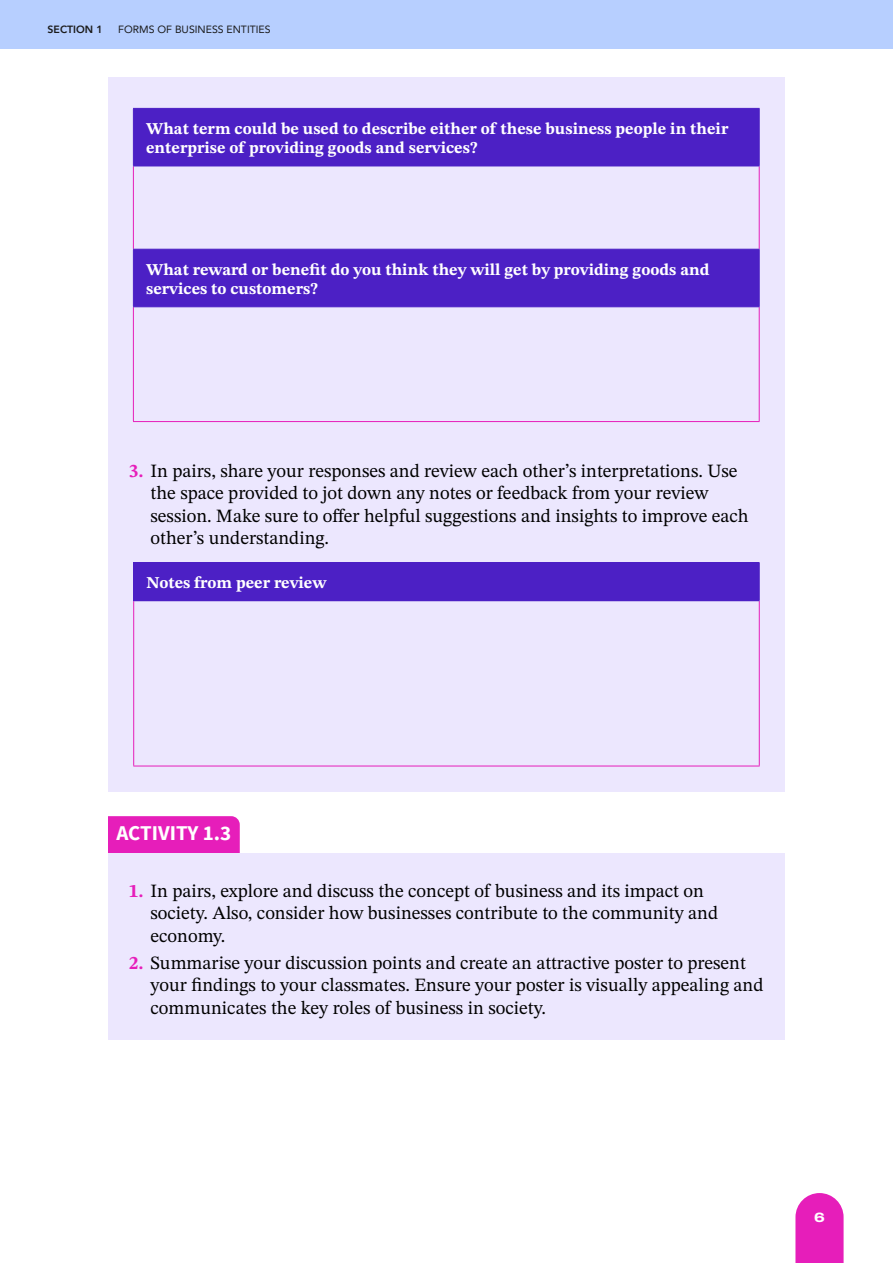
<style>
.page{position:relative;width:893px;height:1263px;background:#fff}
.page>*{position:absolute;margin:0;border:0;box-sizing:border-box;transform-origin:0 0}
.t1{font:700 21px "Source Sans Pro";color:#fff}
.t2{font:18.75px/22.5px "STIX Two Text";color:#000}
.t3{font:700 16.5px/19.5px "STIX Two Text";color:#fff}
.t4{font:800 13.5px "Archivo Expanded";color:#fff}
.t5{font:10.5px "Avenir";color:#1a1a1a}
.t6{font:800 10.5px "Avenir";color:#1a1a1a}
.s1{font-weight:700;color:#e61eba}
</style>
<div class="page">
<div style="left:0;top:0;width:893px;height:49px;background:#b7cfff"></div>
<svg style="left:795px;top:1193px;width:49px;height:70px;background:#e832c0"></svg>
<div style="left:108px;top:77px;width:677px;height:390px;background:#ece7fe"></div>
<div style="left:108px;top:433px;width:677px;height:137px;background:#ece7fe"></div>
<div style="left:108px;top:532px;width:677px;height:260px;background:#ece7fe"></div>
<div style="left:108px;top:816px;width:132px;height:37px;background:#e61eba"></div>
<div style="left:108px;top:853px;width:677px;height:115px;background:#ece7fe"></div>
<div style="left:108px;top:925px;width:677px;height:114px;background:#ece7fe"></div>
<svg style="left:134px;top:109px;width:625px;height:197px;fill:#4c20c5"></svg>
<hr style="left:759px;top:109px;width:1px;height:57px;background:#4c20c5">
<hr style="left:759px;top:250px;width:1px;height:56px;background:#4c20c5">
<hr style="left:133px;top:166px;width:1px;height:83px;background:#e61eba">
<hr style="left:759px;top:166px;width:1px;height:83px;background:#e61eba">
<hr style="left:133px;top:307px;width:1px;height:114px;background:#e61eba">
<hr style="left:759px;top:307px;width:1px;height:114px;background:#e61eba">
<hr style="left:133px;top:421px;width:627px;height:1px;background:#e61eba">
<hr style="left:133px;top:108px;width:627px;height:1px;background:#4c20c5">
<hr style="left:133px;top:109px;width:1px;height:57px;background:#4c20c5">
<hr style="left:133px;top:166px;width:627px;height:1px;background:#4c20c5">
<hr style="left:133px;top:249px;width:627px;height:1px;background:#4c20c5">
<hr style="left:133px;top:250px;width:1px;height:56px;background:#4c20c5">
<hr style="left:133px;top:306px;width:627px;height:1px;background:#4c20c5">
<div style="left:134px;top:563px;width:625px;height:38px;background:#4c20c5"></div>
<hr style="left:133px;top:601px;width:1px;height:165px;background:#e61eba">
<hr style="left:759px;top:601px;width:1px;height:165px;background:#e61eba">
<hr style="left:133px;top:766px;width:627px;height:1px;background:#e61eba">
<hr style="left:133px;top:562px;width:627px;height:1px;background:#4c20c5">
<hr style="left:133px;top:563px;width:1px;height:37px;background:#4c20c5">
<hr style="left:759px;top:563px;width:1px;height:37px;background:#4c20c5">
<hr style="left:133px;top:600px;width:627px;height:1px;background:#4c20c5">
<p class="t6" style="left:48px;top:21px;width:57px">SECTION 1</p>
<p class="t5" style="left:118px;top:21px;width:154px">FORMS OF BUSINESS ENTITIES</p>
<p class="t3" style="left:146px;top:119px;width:584px">What term could be used to describe either of these business people in their enterprise of providing goods and services?</p>
<p class="t3" style="left:146px;top:260px;width:565px">What reward or benefit do you think they will get by providing goods and services to customers?</p>
<p class="t2" style="left:151px;top:459px;width:600px;text-indent:-21px"><span class="s1">3.</span> In pairs, share your responses and review each other’s interpretations. Use the space provided to jot down any notes or feedback from your review session. Make sure to offer helpful suggestions and insights to improve each other’s understanding.</p>
<p class="t3" style="left:146px;top:573px;width:181px">Notes from peer review</p>
<p class="t1" style="left:117px;top:820px;width:116px">ACTIVITY 1.3</p>
<p class="t2" style="left:151px;top:879px;width:569px;text-indent:-21px"><span class="s1">1.</span> In pairs, explore and discuss the concept of business and its impact on society. Also, consider how businesses contribute to the community and economy.</p>
<p class="t2" style="left:151px;top:951px;width:614px;text-indent:-21px"><span class="s1">2.</span> Summarise your discussion points and create an attractive poster to present your findings to your classmates. Ensure your poster is visually appealing and communicates the key roles of business in society.</p>
<p class="t4" style="left:814px;top:1207px;width:12px">6</p>
</div>
